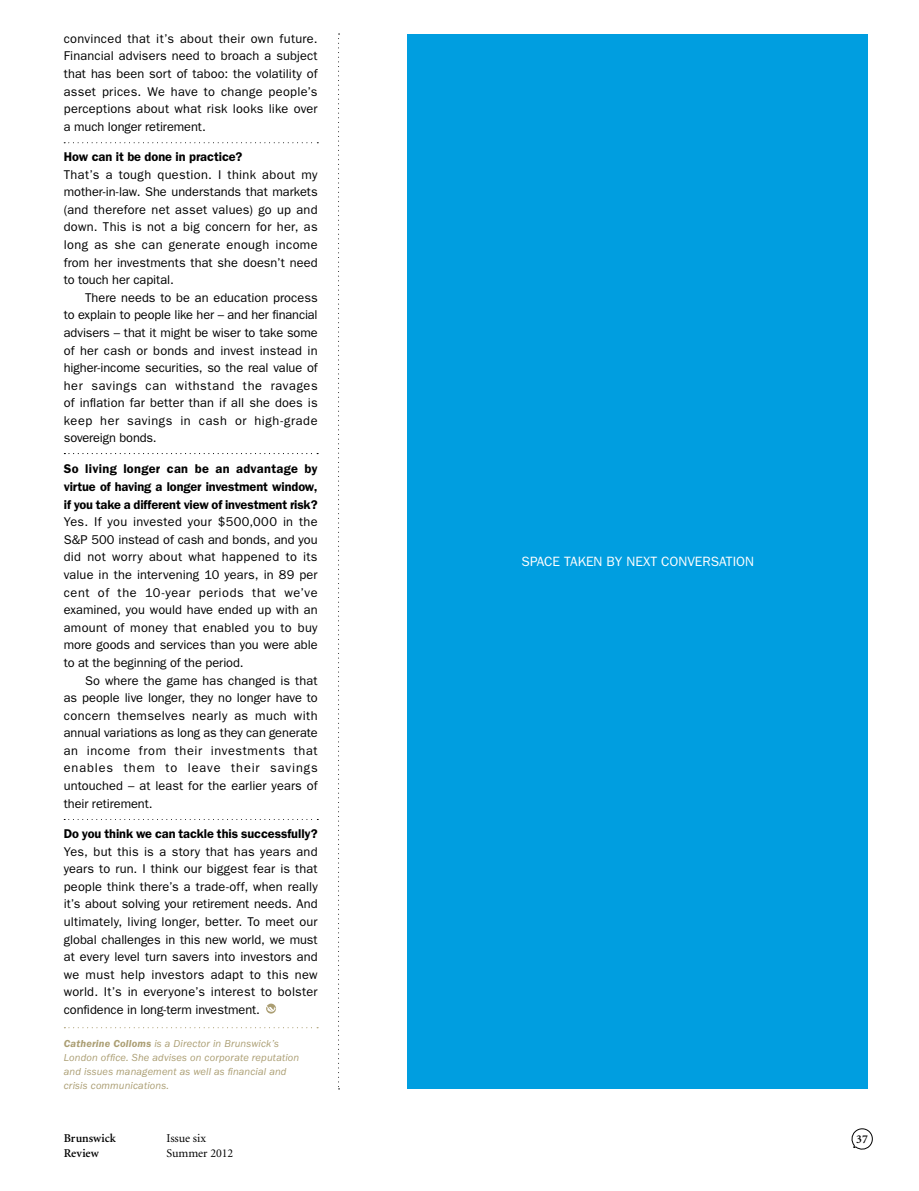
<style>
.page{position:relative;width:919px;height:1191px;background:#fff}
.page>*{position:absolute;margin:0;border:0;box-sizing:border-box;transform-origin:0 0}
.t1{font:13.5px "ITC Franklin Gothic Std";color:#fff}
.t2{font:12.75px/17.5px "ITC Franklin Gothic Std";letter-spacing:.005em;color:#000;text-align:justify}
.t3{font:600 12.75px "ITC Franklin Gothic Std";letter-spacing:-.005em;color:#000}
.t4{font:12.75px "ITC Franklin Gothic Std";letter-spacing:.025em;color:#000}
.t5{font:12.75px "ITC Franklin Gothic Std";letter-spacing:.05em;color:#000}
.t6{font:12.75px "ITC Franklin Gothic Std";letter-spacing:.035em;color:#000}
.t7{font:12.75px "ITC Franklin Gothic Std";letter-spacing:.04em;color:#000}
.t8{font:600 12.75px "ITC Franklin Gothic Std";letter-spacing:.025em;color:#000}
.t9{font:12.75px "ITC Franklin Gothic Std";letter-spacing:.045em;color:#000}
.t10{font:12.75px "ITC Franklin Gothic Std";letter-spacing:.07em;color:#000}
.t11{font:12px "Minion";color:#000}
.t12{font:600 12px/15px "Minion";color:#000}
.t13{font:italic 10.5px/13.8px "ITC Franklin Gothic Std";letter-spacing:.01em;color:#ab9e73}
.s1{font-weight:600}
</style>
<div class="page">
<svg style="left:338px;top:34px;width:1px;height:1055px"></svg>
<svg style="left:64px;top:142px;width:254px;height:1px"></svg>
<svg style="left:64px;top:453px;width:254px;height:1px"></svg>
<svg style="left:64px;top:819px;width:254px;height:1px"></svg>
<svg style="left:64px;top:1027px;width:254px;height:1px"></svg>
<svg style="left:266px;top:1003px;width:10px;height:10px"></svg>
<svg style="left:851px;top:1128px;width:22px;height:22px"></svg>
<div style="left:407px;top:34px;width:460px;height:1055px;background:#009ee0"></div>
<p class="t2" style="left:64px;top:30px;width:255px">convinced that it’s about their own future.<br>Financial advisers need to broach a subject that has been sort of taboo: the volatility of asset prices. We have to change people’s perceptions about what risk looks like over a much longer retirement.</p>
<p class="t3" style="left:64px;top:149px;width:180px">How can it be done in practice?</p>
<p class="t4" style="left:64px;top:167px;width:255px">That’s a tough question. I think about my</p>
<p class="t2" style="left:64px;top:183px;width:255px">mother-in-law. She understands that markets</p>
<p class="t2" style="left:64px;top:201px;width:255px">(and therefore net asset values) go up and</p>
<p class="t2" style="left:64px;top:218px;width:255px">down. This is not a big concern for her, as</p>
<p class="t4" style="left:64px;top:237px;width:255px">long as she can generate enough income</p>
<p class="t2" style="left:64px;top:253px;width:255px">from her investments that she doesn’t need</p>
<p class="t2" style="left:64px;top:271px;width:111px">to touch her capital.</p>
<p class="t2" style="left:85px;top:289px;width:234px">There needs to be an education process</p>
<p class="t2" style="left:64px;top:306px;width:255px">to explain to people like her – and her financial</p>
<p class="t2" style="left:64px;top:324px;width:255px">advisers – that it might be wiser to take some</p>
<p class="t2" style="left:64px;top:341px;width:255px">of her cash or bonds and invest instead in</p>
<p class="t2" style="left:64px;top:359px;width:255px">higher-income securities, so the real value of</p>
<p class="t5" style="left:64px;top:378px;width:255px">her savings can withstand the ravages</p>
<p class="t2" style="left:64px;top:394px;width:255px">of inflation far better than if all she does is</p>
<p class="t7" style="left:64px;top:413px;width:255px">keep her savings in cash or high-grade</p>
<p class="t2" style="left:64px;top:429px;width:94px">sovereign bonds.</p>
<p class="t8" style="left:64px;top:461px;width:255px">So living longer can be an advantage by</p>
<p class="t3" style="left:64px;top:479px;width:255px">virtue of having a longer investment window,</p>
<p class="t3" style="left:64px;top:497px;width:255px">if you take a different view of investment risk?</p>
<p class="t2" style="left:64px;top:513px;width:255px">Yes. If you invested your $500,000 in the</p>
<p class="t2" style="left:64px;top:531px;width:255px">S&amp;P 500 instead of cash and bonds, and you</p>
<p class="t4" style="left:64px;top:550px;width:255px">did not worry about what happened to its</p>
<p class="t2" style="left:64px;top:566px;width:255px">value in the intervening 10 years, in 89 per</p>
<p class="t9" style="left:64px;top:585px;width:255px">cent of the 10-year periods that we’ve</p>
<p class="t2" style="left:64px;top:601px;width:255px">examined, you would have ended up with an</p>
<p class="t2" style="left:64px;top:619px;width:255px">amount of money that enabled you to buy</p>
<p class="t2" style="left:64px;top:636px;width:255px">more goods and services than you were able</p>
<p class="t2" style="left:64px;top:654px;width:181px">to at the beginning of the period.</p>
<p class="t2" style="left:85px;top:671px;width:234px">So where the game has changed is that</p>
<p class="t2" style="left:64px;top:689px;width:255px">as people live longer, they no longer have to</p>
<p class="t6" style="left:64px;top:708px;width:255px">concern themselves nearly as much with</p>
<p class="t2" style="left:64px;top:724px;width:255px">annual variations as long as they can generate</p>
<p class="t5" style="left:64px;top:743px;width:255px">an income from their investments that</p>
<p class="t10" style="left:64px;top:761px;width:255px">enables them to leave their savings</p>
<p class="t2" style="left:64px;top:777px;width:255px">untouched – at least for the earlier years of</p>
<p class="t2" style="left:64px;top:794px;width:90px">their retirement.</p>
<p class="t2" style="left:64px;top:825px;width:255px"><span class="s1">Do you think we can tackle this successfully?<br></span>Yes, but this is a story that has years and years to run. I think our biggest fear is that people think there’s a trade-off, when really it’s about solving your retirement needs. And ultimately, living longer, better. To meet our global challenges in this new world, we must at every level turn savers into investors and we must help investors adapt to this new world. It’s in everyone’s interest to bolster confidence in long-term investment.</p>
<p class="t13" style="left:64px;top:1037px;width:237px"><span class="s1">Catherine Colloms</span> is a Director in Brunswick’s London office. She advises on corporate reputation and issues management as well as financial and crisis communications.</p>
<p class="t1" style="left:521px;top:554px;width:234px">SPACE TAKEN BY NEXT CONVERSATION</p>
<p class="t12" style="left:64px;top:1131px;width:53px">Brunswick<br>Review</p>
<p class="t11" style="left:166px;top:1132px;width:41px">Issue six</p>
<p class="t12" style="left:856px;top:1131px;width:13px">37</p>
<p class="t11" style="left:166px;top:1147px;width:68px">Summer 2012</p>
</div>
